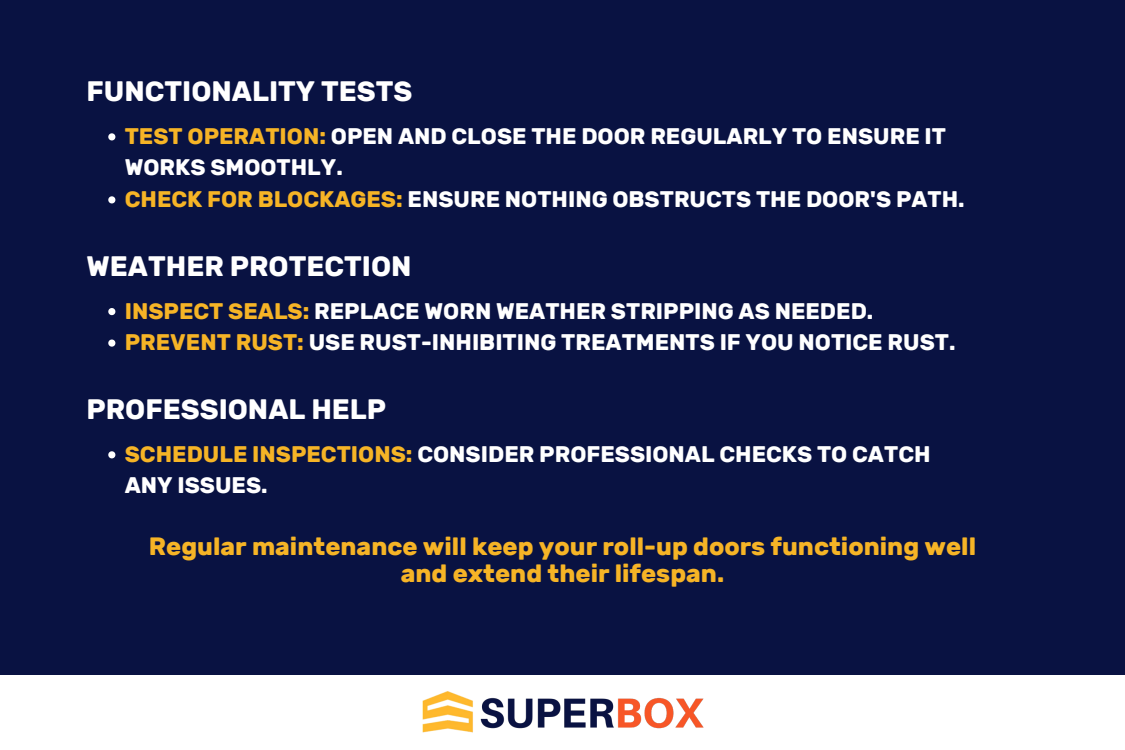
<style>
.page{position:relative;width:1125px;height:750px;background:#091242}
.page>*{position:absolute;margin:0;border:0;box-sizing:border-box;transform-origin:0 0}
.t1{font:700 28.05px "Rubik";color:#fff}
.t2{font:700 25px/27.4px "Rubik";color:#f6b426;text-align:center}
.t3{font:700 22.5px/31.5px "Rubik";color:#fff}
.s1{color:#f6b426}
</style>
<div class="page">
<div style="left:0;top:675px;width:1125px;height:75px;background:#fff"></div>
<img style="left:422px;top:691px;width:282px;height:42px">
<svg style="left:108px;top:133px;width:7px;height:7px"></svg>
<svg style="left:108px;top:196px;width:7px;height:7px"></svg>
<svg style="left:108px;top:308px;width:7px;height:7px"></svg>
<svg style="left:108px;top:340px;width:7px;height:7px"></svg>
<svg style="left:108px;top:451px;width:7px;height:7px"></svg>
<p class="t1" style="left:87px;top:75px;width:327px">FUNCTIONALITY TESTS</p>
<p class="t3" style="left:125px;top:120px;width:823px"><span class="s1">TEST OPERATION:</span> OPEN AND CLOSE THE DOOR REGULARLY TO ENSURE IT<br>WORKS SMOOTHLY.</p>
<h1 class="t3" style="left:125px;top:183px;width:841px"><span class="s1">CHECK FOR BLOCKAGES:</span> ENSURE NOTHING OBSTRUCTS THE DOOR'S PATH.</h1>
<p class="t1" style="left:87px;top:250px;width:327px">WEATHER PROTECTION</p>
<p class="t3" style="left:125px;top:295px;width:750px"><span class="s1">INSPECT SEALS:</span> REPLACE WORN WEATHER STRIPPING AS NEEDED.</p>
<h1 class="t3" style="left:125px;top:327px;width:832px"><span class="s1">PREVENT RUST:</span> USE RUST-INHIBITING TREATMENTS IF YOU NOTICE RUST.</h1>
<p class="t1" style="left:87px;top:393px;width:301px">PROFESSIONAL HELP</p>
<h2 class="t3" style="left:125px;top:438px;width:807px"><span class="s1">SCHEDULE INSPECTIONS:</span> CONSIDER PROFESSIONAL CHECKS TO CATCH<br>ANY ISSUES.</h2>
<p class="t2" style="left:149px;top:533px;width:829px">Regular maintenance will keep your roll-up doors functioning well and extend their lifespan.</p>
</div>
